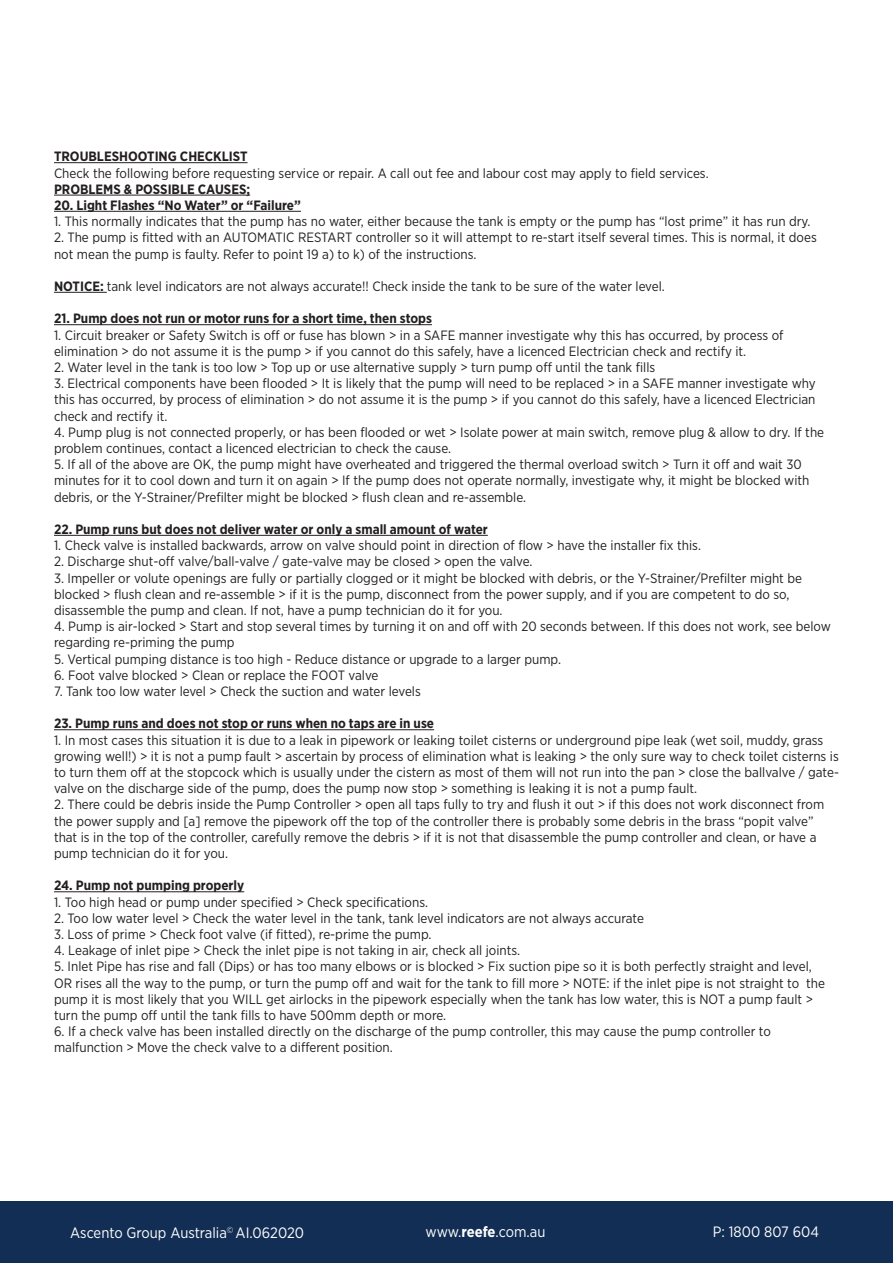
<style>
.page{position:relative;width:893px;height:1263px;background:#fff}
.page>*{position:absolute;margin:0;border:0;box-sizing:border-box;transform-origin:0 0}
.t1{font:15px "Gotham Narrow";color:#fff}
.t2{font:13.5px/16.2px "Gotham Narrow";color:#231f20}
.t3{font:700 13.5px "Gotham Narrow";color:#231f20}
.s1{font-weight:700}
</style>
<div class="page">
<div style="left:0;top:1201px;width:893px;height:62px;background:#122e54"></div>
<hr style="left:54px;top:162px;width:194px;height:1px;background:#231f20">
<hr style="left:54px;top:195px;width:196px;height:1px;background:#231f20">
<hr style="left:54px;top:211px;width:247px;height:1px;background:#231f20">
<hr style="left:54px;top:292px;width:53px;height:1px;background:#231f20">
<hr style="left:54px;top:324px;width:378px;height:1px;background:#231f20">
<hr style="left:54px;top:535px;width:434px;height:1px;background:#231f20">
<hr style="left:54px;top:729px;width:380px;height:1px;background:#231f20">
<hr style="left:54px;top:891px;width:190px;height:1px;background:#231f20">
<p class="t3" style="left:54px;top:148px;width:195px">TROUBLESHOOTING CHECKLIST</p>
<p class="t2" style="left:54px;top:164px;width:656px">Check the following before requesting service or repair. A call out fee and labour cost may apply to field services.</p>
<p class="t3" style="left:54px;top:180px;width:198px">PROBLEMS &amp; POSSIBLE CAUSES;</p>
<p class="t3" style="left:54px;top:196px;width:248px">20. Light Flashes “No Water” or “Failure”</p>
<p class="t2" style="left:54px;top:213px;width:758px">1. This normally indicates that the pump has no water, either because the tank is empty or the pump has “lost prime” it has run dry.</p>
<p class="t2" style="left:54px;top:229px;width:764px">2. The pump is fitted with an AUTOMATIC RESTART controller so it will attempt to re-start itself several times. This is normal, it does not mean the pump is faulty. Refer to point 19 a) to k) of the instructions.</p>
<p class="t2" style="left:54px;top:278px;width:612px"><span class="s1">NOTICE:</span> tank level indicators are not always accurate!! Check inside the tank to be sure of the water level.</p>
<p class="t3" style="left:54px;top:310px;width:379px">21. Pump does not run or motor runs for a short time, then stops</p>
<p class="t2" style="left:54px;top:326px;width:731px">1. Circuit breaker or Safety Switch is off or fuse has blown &gt; in a SAFE manner investigate why this has occurred, by process of elimination &gt; do not assume it is the pump &gt; if you cannot do this safely, have a licenced Electrician check and rectify it.</p>
<p class="t2" style="left:54px;top:359px;width:603px">2. Water level in the tank is too low &gt; Top up or use alternative supply &gt; turn pump off until the tank fills</p>
<p class="t2" style="left:54px;top:375px;width:763px;text-align:justify">3. Electrical components have been flooded &gt; It is likely that the pump will need to be replaced &gt; in a SAFE manner investigate why this has occurred, by process of elimination &gt; do not assume it is the pump &gt; if you cannot do this safely, have a licenced Electrician check and rectify it.</p>
<p class="t2" style="left:54px;top:424px;width:772px">4. Pump plug is not connected properly, or has been flooded or wet &gt; Isolate power at main switch, remove plug &amp; allow to dry. If the problem continues, contact a licenced electrician to check the cause.</p>
<p class="t2" style="left:54px;top:456px;width:757px">5. If all of the above are OK, the pump might have overheated and triggered the thermal overload switch &gt; Turn it off and wait 30 minutes for it to cool down and turn it on again &gt; If the pump does not operate normally, investigate why, it might be blocked with debris, or the Y-Strainer/Prefilter might be blocked &gt; flush clean and re-assemble.</p>
<p class="t3" style="left:54px;top:520px;width:435px">22. Pump runs but does not deliver water or only a small amount of water</p>
<p class="t2" style="left:54px;top:537px;width:648px">1. Check valve is installed backwards, arrow on valve should point in direction of flow &gt; have the installer fix this.</p>
<p class="t2" style="left:54px;top:553px;width:480px">2. Discharge shut-off valve/ball-valve / gate-valve may be closed &gt; open the valve.</p>
<p class="t2" style="left:54px;top:569px;width:750px">3. Impeller or volute openings are fully or partially clogged or it might be blocked with debris, or the Y-Strainer/Prefilter might be blocked &gt; flush clean and re-assemble &gt; if it is the pump, disconnect from the power supply, and if you are competent to do so, disassemble the pump and clean. If not, have a pump technician do it for you.</p>
<p class="t2" style="left:54px;top:618px;width:778px">4. Pump is air-locked &gt; Start and stop several times by turning it on and off with 20 seconds between. If this does not work, see below regarding re-priming the pump</p>
<p class="t2" style="left:54px;top:650px;width:509px">5. Vertical pumping distance is too high - Reduce distance or upgrade to a larger pump.</p>
<p class="t2" style="left:54px;top:667px;width:326px">6. Foot valve blocked &gt; Clean or replace the FOOT valve</p>
<p class="t2" style="left:54px;top:683px;width:368px">7. Tank too low water level &gt; Check the suction and water levels</p>
<p class="t3" style="left:54px;top:715px;width:382px">23. Pump runs and does not stop or runs when no taps are in use</p>
<p class="t2" style="left:54px;top:731px;width:786px">1. In most cases this situation it is due to a leak in pipework or leaking toilet cisterns or underground pipe leak (wet soil, muddy, grass growing well!) &gt; it is not a pump fault &gt; ascertain by process of elimination what is leaking &gt; the only sure way to check toilet cisterns is to turn them off at the stopcock which is usually under the cistern as most of them will not run into the pan &gt; close the ballvalve / gate&shy;valve on the discharge side of the pump, does the pump now stop &gt; something is leaking it is not a pump fault.</p>
<p class="t2" style="left:54px;top:796px;width:772px">2. There could be debris inside the Pump Controller &gt; open all taps fully to try and flush it out &gt; if this does not work disconnect from the power supply and [a] remove the pipework off the top of the controller there is probably some debris in the brass “popit valve” that is in the top of the controller, carefully remove the debris &gt; if it is not that disassemble the pump controller and clean, or have a pump technician do it for you.</p>
<p class="t3" style="left:54px;top:877px;width:192px">24. Pump not pumping properly</p>
<p class="t2" style="left:54px;top:893px;width:376px">1. Too high head or pump under specified &gt; Check specifications.</p>
<p class="t2" style="left:54px;top:910px;width:591px">2. Too low water level &gt; Check the water level in the tank, tank level indicators are not always accurate</p>
<p class="t2" style="left:54px;top:926px;width:379px">3. Loss of prime &gt; Check foot valve (if fitted), re-prime the pump.</p>
<p class="t2" style="left:54px;top:942px;width:468px">4. Leakage of inlet pipe &gt; Check the inlet pipe is not taking in air, check all joints.</p>
<p class="t2" style="left:54px;top:958px;width:772px">5. Inlet Pipe has rise and fall (Dips) or has too many elbows or is blocked &gt; Fix suction pipe so it is both perfectly straight and level, OR rises all the way to the pump, or turn the pump off and wait for the tank to fill more &gt; NOTE: if the inlet pipe is not straight to the pump it is most likely that you WILL get airlocks in the pipework especially when the tank has low water, this is NOT a pump fault &gt; turn the pump off until the tank fills to have 500mm depth or more.</p>
<p class="t2" style="left:54px;top:1023px;width:718px">6. If a check valve has been installed directly on the discharge of the pump controller, this may cause the pump controller to malfunction &gt; Move the check valve to a different position.</p>
<p class="t1" style="left:70px;top:1223px;width:236px">Ascento Group Australia<sup>©</sup> AI.062020</p>
<p class="t1" style="left:426px;top:1223px;width:121px">www.<span class="s1">reefe</span>.com.au</p>
<p class="t1" style="left:713px;top:1222px;width:108px">P: 1800 807 604</p>
</div>
